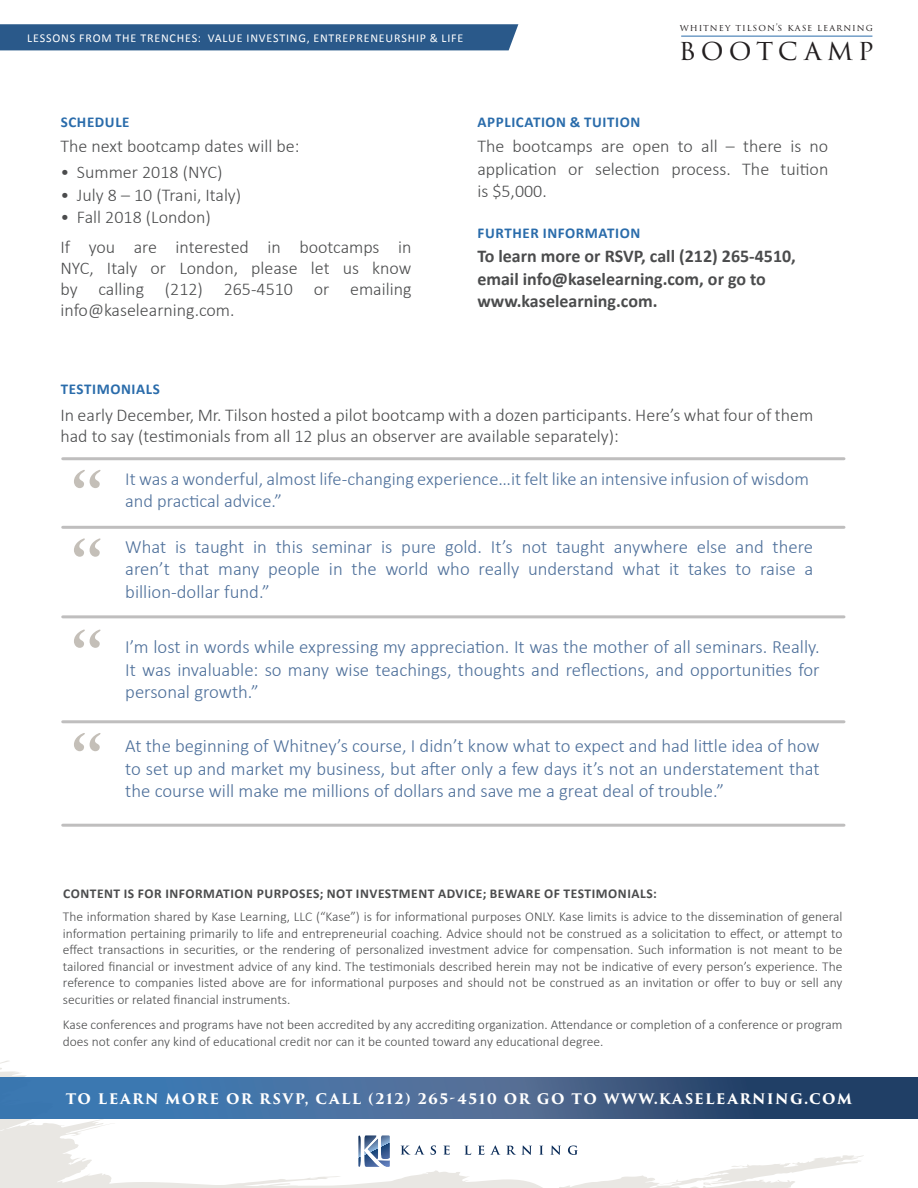
<style>
.page{position:relative;width:918px;height:1188px;background:#fff}
.page>*{position:absolute;margin:0;border:0;box-sizing:border-box;transform-origin:0 0}
.t1{font:700 84.6px/68.6px "Garamond Three";color:#c4bfb8}
.t2{font:28.35px "Trajan Pro 3";letter-spacing:.17em;color:#231f20}
.t3{font:300 18.75px/22.5px "Calibri";color:#4d6f9a;text-align:justify}
.t4{font:300 18.45px/22.5px "Calibri";color:#4d6f9a}
.t5{font:300 18px/21px "Calibri";color:#4b4c4d}
.t6{font:700 18px/22.5px "Calibri";color:#4b4c4d}
.t7{font:700 15px "Calibri";letter-spacing:.04em;color:#2a6cab}
.t8{font:700 14.25px "Trajan Pro 3";letter-spacing:.1em;color:#fff}
.t9{font:300 13.5px/16.5px "Calibri";color:#4b4c4d;text-align:justify}
.t10{font:700 13.5px "Calibri";letter-spacing:.04em;color:#4b4c4d}
.t11{font:12px "Calibri";letter-spacing:.07em;color:#fff}
.t12{font:9.45px "Trajan Pro 3";letter-spacing:.1em;color:#231f20}
</style>
<div class="page">
<hr style="left:681px;top:36px;width:191px;height:1px;background:#2a6cab">
<hr style="left:63px;top:457px;width:781px;height:3px;background:#bfbebe">
<hr style="left:63px;top:526px;width:781px;height:3px;background:#bfbebe">
<hr style="left:63px;top:615px;width:781px;height:3px;background:#bfbebe">
<hr style="left:63px;top:720px;width:781px;height:3px;background:#bfbebe">
<hr style="left:63px;top:824px;width:781px;height:3px;background:#bfbebe">
<svg style="left:0;top:1061px;width:864px;height:127px"></svg>
<svg style="left:0;top:1078px;width:918px;height:41px;background:#3c6390"></svg>
<svg style="left:465px;top:1146px;width:6px;height:9px"></svg>
<svg style="left:478px;top:1146px;width:6px;height:9px"></svg>
<svg style="left:490px;top:1145px;width:10px;height:10px"></svg>
<svg style="left:506px;top:1145px;width:26px;height:10px"></svg>
<svg style="left:539px;top:1146px;width:4px;height:9px"></svg>
<svg style="left:550px;top:1145px;width:11px;height:10px"></svg>
<svg style="left:568px;top:1146px;width:10px;height:9px"></svg>
<svg style="left:401px;top:1145px;width:23px;height:10px"></svg>
<svg style="left:431px;top:1145px;width:5px;height:10px"></svg>
<svg style="left:443px;top:1146px;width:7px;height:9px"></svg>
<svg style="left:358px;top:1135px;width:32px;height:32px"></svg>
<div style="left:0;top:24px;width:518px;height:26px;background:#2a598a"></div>
<p class="t11" style="left:27px;top:30px;width:438px">LESSONS FROM THE TRENCHES: VALUE INVESTING, ENTREPRENEURSHIP &amp; LIFE</p>
<p class="t12" style="left:680px;top:21px;width:195px">WHITNEY TILSON’S KASE LEARNING</p>
<h2 class="t2" style="left:679px;top:31px;width:197px">BOOTCAMP</h2>
<p class="t7" style="left:61px;top:112px;width:70px">SCHEDULE</p>
<h3 class="t5" style="left:60px;top:135px;width:240px">The next bootcamp dates will be:</h3>
<h3 class="t5" style="left:60px;top:161px;width:164px">• Summer 2018 (NYC)</h3>
<h3 class="t5" style="left:60px;top:183px;width:182px">• July 8 – 10 (Trani, Italy)</h3>
<h3 class="t5" style="left:60px;top:201px;width:353px;line-height:30px">• Fall 2018 (London)<br>If you are interested in bootcamps in</h3>
<h3 class="t5" style="left:60px;top:257px;width:353px;text-align:justify">NYC, Italy or London, please let us know by calling (212) 265-4510 or emailing info@kaselearning.com.</h3>
<p class="t7" style="left:478px;top:112px;width:164px">APPLICATION &amp; TUITION</p>
<h3 class="t5" style="left:477px;top:134px;width:353px;line-height:22.5px;text-align:justify">The bootcamps are open to all – there is no application or selection process. The tuition is $5,000.</h3>
<p class="t7" style="left:478px;top:223px;width:164px">FURTHER INFORMATION</p>
<h3 class="t6" style="left:477px;top:245px;width:320px">To learn more or RSVP, call (212) 265-4510, email info@kaselearning.com, or go to www.kaselearning.com.</h3>
<p class="t7" style="left:61px;top:380px;width:101px">TESTIMONIALS</p>
<h3 class="t5" style="left:60px;top:404px;width:754px">In early December, Mr. Tilson hosted a pilot bootcamp with a dozen participants. Here’s what four of them had to say (testimonials from all 12 plus an observer are available separately):</h3>
<h1 class="t1" style="left:67px;top:462px;width:39px">“ “</h1>
<h1 class="t1" style="left:67px;top:604px;width:39px;line-height:103.4px">“ “</h1>
<h3 class="t4" style="left:125px;top:467px;width:685px">It was a wonderful, almost life-changing experience…it felt like an intensive infusion of wisdom and practical advice.”</h3>
<h3 class="t3" style="left:125px;top:534px;width:689px">What is taught in this seminar is pure gold. It’s not taught anywhere else and there aren’t that many people in the world who really understand what it takes to raise a billion-dollar fund.”</h3>
<h3 class="t3" style="left:125px;top:635px;width:696px">I’m lost in words while expressing my appreciation. It was the mother of all seminars. Really.<br>It was invaluable: so many wise teachings, thoughts and reflections, and opportunities for personal growth.”</h3>
<p class="t3" style="left:125px;top:734px;width:696px">At the beginning of Whitney’s course, I didn’t know what to expect and had little idea of how to set up and market my business, but after only a few days it’s not an understatement that the course will make me millions of dollars and save me a great deal of trouble.”</p>
<p class="t10" style="left:63px;top:885px;width:595px">CONTENT IS FOR INFORMATION PURPOSES; NOT INVESTMENT ADVICE; BEWARE OF TESTIMONIALS:</p>
<p class="t9" style="left:63px;top:908px;width:781px">The information shared by Kase Learning, LLC (“Kase”) is for informational purposes ONLY. Kase limits is advice to the dissemination of general information pertaining primarily to life and entrepreneurial coaching. Advice should not be construed as a solicitation to effect, or attempt to effect transactions in securities, or the rendering of personalized investment advice for compensation. Such information is not meant to be tailored financial or investment advice of any kind. The testimonials described herein may not be indicative of every person’s experience. The reference to companies listed above are for informational purposes and should not be construed as an invitation or offer to buy or sell any securities or related financial instruments.</p>
<p class="t9" style="left:63px;top:1016px;width:781px">Kase conferences and programs have not been accredited by any accrediting organization. Attendance or completion of a conference or program does not confer any kind of educational credit nor can it be counted toward any educational degree.</p>
<p class="t8" style="left:66px;top:1089px;width:788px">TO LEARN MORE OR RSVP, CALL (212) 265-4510 OR GO TO WWW.KASELEARNING.COM</p>
</div>
